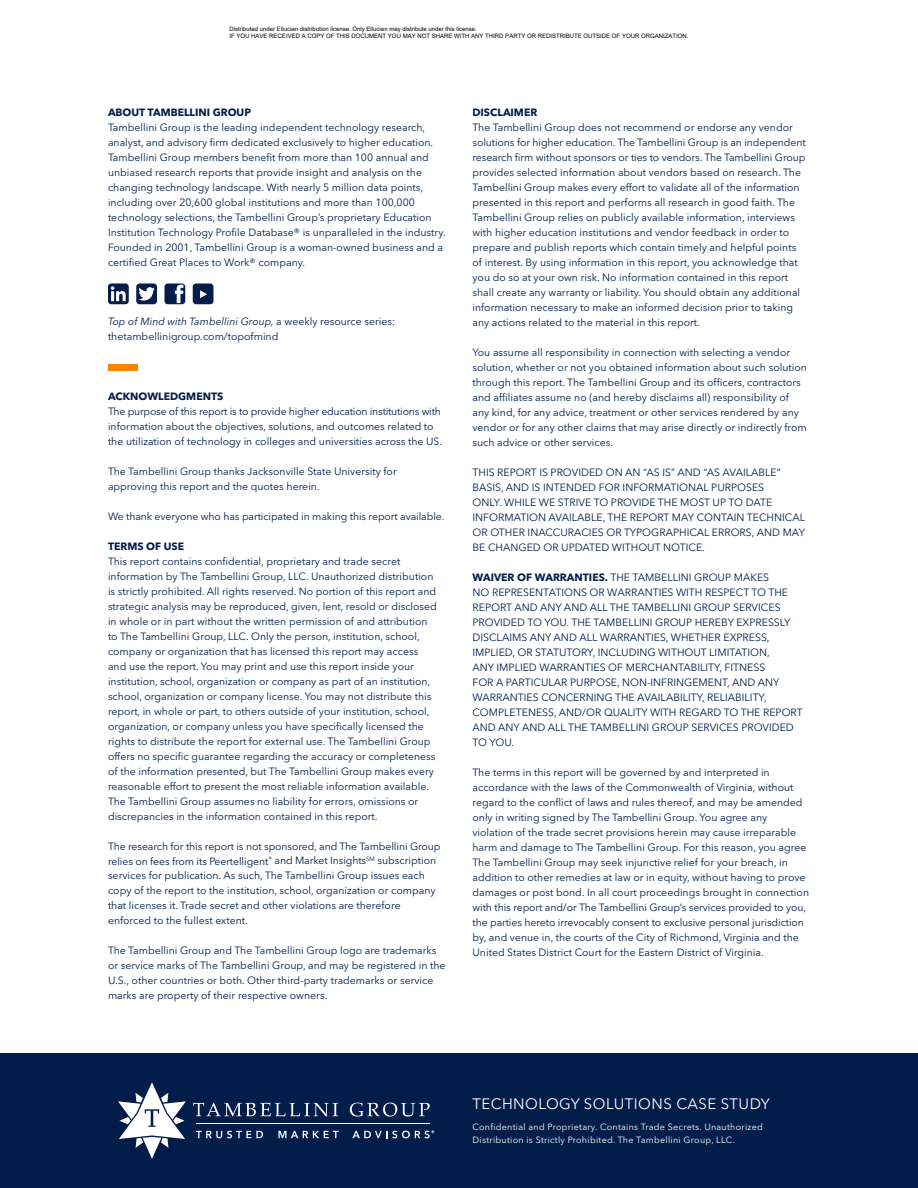
<style>
.page{position:relative;width:918px;height:1188px;background:#fff}
.page>*{position:absolute;margin:0;border:0;box-sizing:border-box;transform-origin:0 0}
.t1{font:15px "Avenir Next LT Pro";letter-spacing:.03em;color:#fff}
.t2{font:10.5px/15px "Avenir Next LT Pro";color:#021d49}
.t3{font:700 10.5px "Avenir Next LT Pro";color:#021d49}
.t4{font:9px/13.5px "Avenir Next LT Pro";letter-spacing:.03em;color:#fff}
.t5{font:6px/7.2px "Arial";color:#000}
.s1{font-style:italic}
.s2{font-weight:700}
</style>
<div class="page">
<div style="left:0;top:1053px;width:918px;height:135px;background:#021d49"></div>
<svg style="left:193px;top:1103px;width:145px;height:14px"></svg>
<svg style="left:350px;top:1103px;width:80px;height:14px"></svg>
<hr style="left:196px;top:1123px;width:234px;height:1px;background:#fff">
<svg style="left:196px;top:1131px;width:67px;height:7px"></svg>
<svg style="left:278px;top:1131px;width:61px;height:7px"></svg>
<svg style="left:352px;top:1130px;width:82px;height:8px"></svg>
<svg style="left:118px;top:1082px;width:68px;height:77px"></svg>
<div style="left:108px;top:364px;width:29px;height:7px;background:#ff8300"></div>
<svg style="left:108px;top:283px;width:21px;height:21px"></svg>
<svg style="left:136px;top:283px;width:21px;height:21px"></svg>
<svg style="left:164px;top:283px;width:21px;height:21px"></svg>
<svg style="left:193px;top:283px;width:21px;height:21px"></svg>
<p class="t5" style="left:230px;top:25px;width:461px">Distributed under Ellucian distribution license. Only Ellucian may distribute under this license.<br>IF YOU HAVE RECEIVED A COPY OF THIS DOCUMENT YOU MAY NOT SHARE WITH ANY THIRD PARTY OR REDISTRIBUTE OUTSIDE OF YOUR ORGANIZATION.</p>
<p class="t3" style="left:108px;top:106px;width:145px">ABOUT TAMBELLINI GROUP</p>
<p class="t2" style="left:108px;top:120px;width:339px">Tambellini Group is the leading independent technology research, analyst, and advisory firm dedicated exclusively to higher education.<br>Tambellini Group members benefit from more than 100 annual and unbiased research reports that provide insight and analysis on the changing technology landscape. With nearly 5 million data points, including over 20,600 global institutions and more than 100,000 technology selections, the Tambellini Group’s proprietary Education Institution Technology Profile Database® is unparalleled in the industry.<br>Founded in 2001, Tambellini Group is a woman-owned business and a certified Great Places to Work® company.</p>
<p class="t2" style="left:108px;top:314px;width:289px"><span class="s1">Top of Mind with Tambellini Group,</span> a weekly resource series: thetambellinigroup.com/topofmind</p>
<p class="t3" style="left:108px;top:389px;width:117px">ACKNOWLEDGMENTS</p>
<p class="t2" style="left:108px;top:403px;width:336px">The purpose of this report is to provide higher education institutions with information about the objectives, solutions, and outcomes related to the utilization of technology in colleges and universities across the US.</p>
<p class="t2" style="left:108px;top:463px;width:290px">The Tambellini Group thanks Jacksonville State University for approving this report and the quotes herein.</p>
<p class="t2" style="left:108px;top:508px;width:338px">We thank everyone who has participated in making this report available.</p>
<p class="t3" style="left:108px;top:539px;width:78px">TERMS OF USE</p>
<p class="t2" style="left:108px;top:553px;width:331px">This report contains confidential, proprietary and trade secret information by The Tambellini Group, LLC. Unauthorized distribution is strictly prohibited. All rights reserved. No portion of this report and strategic analysis may be reproduced, given, lent, resold or disclosed in whole or in part without the written permission of and attribution to The Tambellini Group, LLC. Only the person, institution, school, company or organization that has licensed this report may access and use the report. You may print and use this report inside your institution, school, organization or company as part of an institution, school, organization or company license. You may not distribute this report, in whole or part, to others outside of your institution, school, organization, or company unless you have specifically licensed the rights to distribute the report for external use. The Tambellini Group offers no specific guarantee regarding the accuracy or completeness of the information presented, but The Tambellini Group makes every reasonable effort to present the most reliable information available.<br>The Tambellini Group assumes no liability for errors, omissions or discrepancies in the information contained in this report.</p>
<p class="t2" style="left:108px;top:838px;width:334px">The research for this report is not sponsored, and The Tambellini Group relies on fees from its Peertelligent<sup>®</sup> and Market Insights<sup>SM</sup> subscription services for publication. As such, The Tambellini Group issues each copy of the report to the institution, school, organization or company that licenses it. Trade secret and other violations are therefore enforced to the fullest extent.</p>
<p class="t2" style="left:108px;top:943px;width:339px">The Tambellini Group and The Tambellini Group logo are trademarks or service marks of The Tambellini Group, and may be registered in the U.S., other countries or both. Other third-party trademarks or service marks are property of their respective owners.</p>
<p class="t3" style="left:472px;top:106px;width:66px">DISCLAIMER</p>
<p class="t2" style="left:472px;top:120px;width:335px">The Tambellini Group does not recommend or endorse any vendor solutions for higher education. The Tambellini Group is an independent research firm without sponsors or ties to vendors. The Tambellini Group provides selected information about vendors based on research. The Tambellini Group makes every effort to validate all of the information presented in this report and performs all research in good faith. The Tambellini Group relies on publicly available information, interviews with higher education institutions and vendor feedback in order to prepare and publish reports which contain timely and helpful points of interest. By using information in this report, you acknowledge that you do so at your own risk. No information contained in this report shall create any warranty or liability. You should obtain any additional information necessary to make an informed decision prior to taking any actions related to the material in this report.</p>
<p class="t2" style="left:472px;top:345px;width:336px">You assume all responsibility in connection with selecting a vendor solution, whether or not you obtained information about such solution through this report. The Tambellini Group and its officers, contractors and affiliates assume no (and hereby disclaims all) responsibility of any kind, for any advice, treatment or other services rendered by any vendor or for any other claims that may arise directly or indirectly from such advice or other services.</p>
<p class="t2" style="left:472px;top:465px;width:334px">THIS REPORT IS PROVIDED ON AN “AS IS” AND “AS AVAILABLE” BASIS, AND IS INTENDED FOR INFORMATIONAL PURPOSES<br>ONLY. WHILE WE STRIVE TO PROVIDE THE MOST UP TO DATE INFORMATION AVAILABLE, THE REPORT MAY CONTAIN TECHNICAL OR OTHER INACCURACIES OR TYPOGRAPHICAL ERRORS, AND MAY BE CHANGED OR UPDATED WITHOUT NOTICE.</p>
<p class="t2" style="left:472px;top:570px;width:332px"><span class="s2">WAIVER OF WARRANTIES.</span> THE TAMBELLINI GROUP MAKES<br>NO REPRESENTATIONS OR WARRANTIES WITH RESPECT TO THE REPORT AND ANY AND ALL THE TAMBELLINI GROUP SERVICES PROVIDED TO YOU. THE TAMBELLINI GROUP HEREBY EXPRESSLY DISCLAIMS ANY AND ALL WARRANTIES, WHETHER EXPRESS, IMPLIED, OR STATUTORY, INCLUDING WITHOUT LIMITATION,<br>ANY IMPLIED WARRANTIES OF MERCHANTABILITY, FITNESS<br>FOR A PARTICULAR PURPOSE, NON-INFRINGEMENT, AND ANY WARRANTIES CONCERNING THE AVAILABILITY, RELIABILITY, COMPLETENESS, AND/OR QUALITY WITH REGARD TO THE REPORT AND ANY AND ALL THE TAMBELLINI GROUP SERVICES PROVIDED TO YOU.</p>
<p class="t2" style="left:472px;top:765px;width:338px">The terms in this report will be governed by and interpreted in accordance with the laws of the Commonwealth of Virginia, without regard to the conflict of laws and rules thereof, and may be amended only in writing signed by The Tambellini Group. You agree any violation of the trade secret provisions herein may cause irreparable harm and damage to The Tambellini Group. For this reason, you agree The Tambellini Group may seek injunctive relief for your breach, in addition to other remedies at law or in equity, without having to prove damages or post bond. In all court proceedings brought in connection with this report and/or The Tambellini Group’s services provided to you, the parties hereto irrevocably consent to exclusive personal jurisdiction by, and venue in, the courts of the City of Richmond, Virginia and the United States District Court for the Eastern District of Virginia.</p>
<h1 class="t1" style="left:472px;top:1095px;width:299px">TECHNOLOGY SOLUTIONS CASE STUDY</h1>
<p class="t4" style="left:472px;top:1120px;width:292px">Confidential and Proprietary. Contains Trade Secrets. Unauthorized<br>Distribution is Strictly Prohibited. The Tambellini Group, LLC.</p>
</div>
